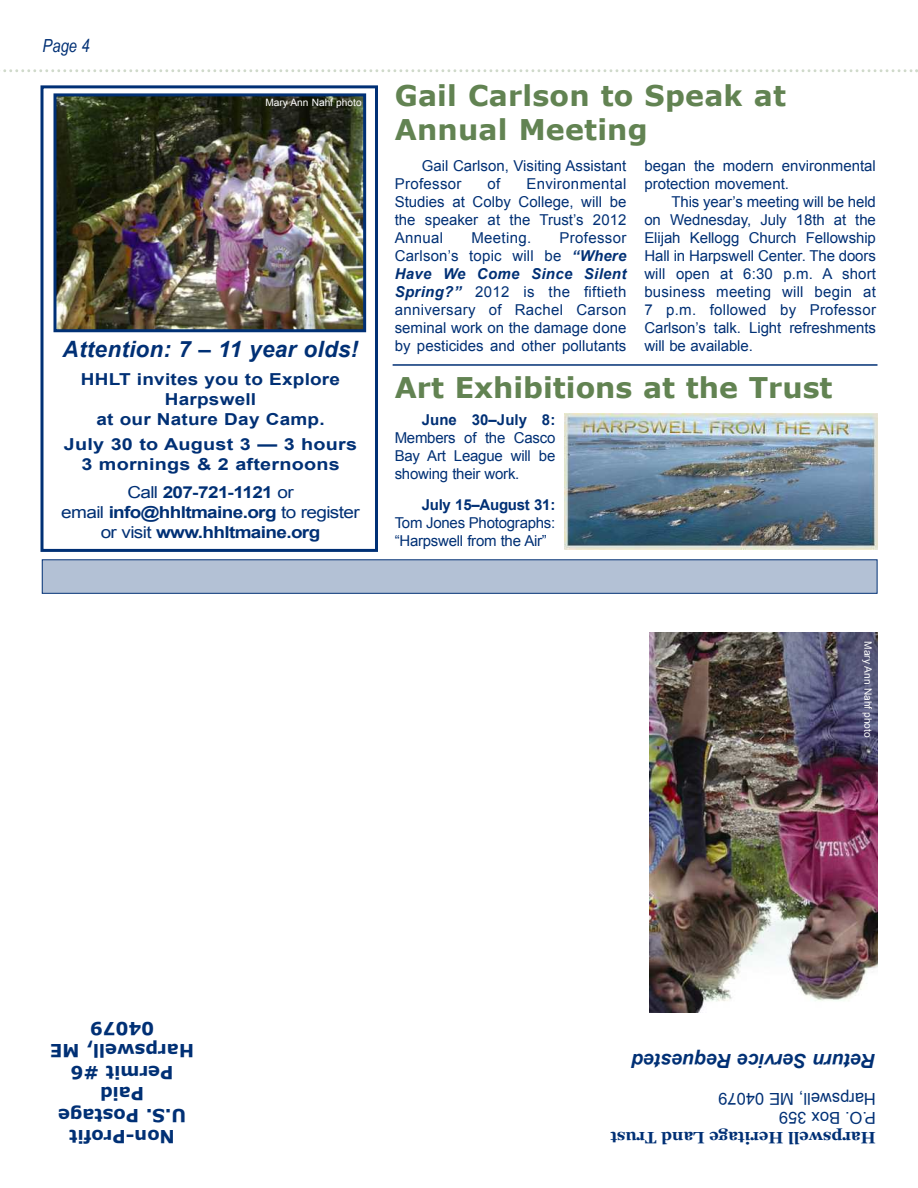
<style>
.page{position:relative;width:918px;height:1188px;background:#fff}
.page>*{position:absolute;margin:0;border:0;box-sizing:border-box;transform-origin:0 0}
.t1{font:700 28.5px/34.2px "Verdana";letter-spacing:.005em;color:#628352}
.t2{font:italic 700 22.5px "Arial";letter-spacing:.01em;color:#003075}
.t3{font:italic 700 19.5px "Arial";color:#003075}
.t4{font:700 18px/21.6px "Verdana";color:#003075;text-align:center}
.t5{font:italic 18px "Arial Narrow";color:#003075}
.t6{font:700 16.5px/19.8px "Arial";letter-spacing:-.035em;color:#003075;text-align:center;scale:1.15 1}
.t7{font:700 16.5px/19.8px "Arial";letter-spacing:.01em;color:#003075;text-align:center;scale:1.15 1}
.t8{font:700 16.5px/19.8px "Arial";letter-spacing:.01em;color:#003075;text-align:center;scale:1.2 1}
.t9{font:16.5px/19.8px "Arial";color:#003075}
.t10{font:700 16.5px "Georgia";color:#003075}
.t11{font:15px/18px "Arial";color:#003075;text-align:justify}
.t12{font:700 15px "Arial";letter-spacing:-.015em;color:#003075}
.t13{font:700 15px "Arial";letter-spacing:.005em;color:#003075}
.t14{font:15px "Arial";letter-spacing:.02em;color:#003075}
.t15{font:10.2px "Arial";color:#fff}
.s1{font-weight:400}
.s2{font-weight:700;font-style:italic}
</style>
<div class="page">
<div style="left:43px;top:560px;width:834px;height:33px;background:#b3c1d5"></div>
<div style="left:42px;top:559px;width:836px;height:35px;border:1px solid #003075"></div>
<img style="left:650px;top:632px;width:227px;height:381px">
<svg style="left:3px;top:69px;width:915px;height:3px"></svg>
<div style="left:40px;top:85px;width:338px;height:467px;border:3px solid #003075"></div>
<img style="left:57px;top:97px;width:305px;height:231px">
<div style="left:53px;top:93px;width:313px;height:239px;border:3px solid #003075"></div>
<hr style="left:393px;top:364px;width:485px;height:2px;background:#003075">
<img style="left:564px;top:414px;width:314px;height:135px">
<p class="t5" style="left:43px;top:35px;width:49px">Page 4</p>
<p class="t15" style="left:265px;top:97px;width:98px">Mary Ann Nahf photo</p>
<h2 class="t2" style="left:63px;top:337px;width:297px">Attention: 7 – 11 year olds!</h2>
<p class="t7" style="left:81px;top:370px;width:227px">HHLT invites you to Explore<br>Harpswell<br>at our Nature Day Camp.</p>
<p class="t8" style="left:64px;top:435px;width:246px">July 30 to August 3 — 3 hours<br>3 mornings &amp; 2 afternoons</p>
<p class="t6" style="left:61px;top:483px;width:261px"><span class="s1">Call</span> 207-721-1121 <span class="s1">or<br>email</span> info@hhltmaine.org <span class="s1">to register or visit</span> www.hhltmaine.org</p>
<h1 class="t1" style="left:395px;top:78px;width:393px">Gail Carlson to Speak at<br>Annual Meeting</h1>
<p class="t11" style="left:395px;top:157px;width:233px;text-indent:27px">Gail Carlson, Visiting Assistant<br>Professor</p>
<p class="t11" style="left:644px;top:157px;width:233px">began the modern environmental protection movement.</p>
<p class="t11" style="left:644px;top:193px;width:233px;text-indent:27px">This year’s meeting will be held on Wednesday, July 18th at the Elijah Kellogg Church Fellowship Hall in Harpswell Center. The doors will open at 6:30 p.m. A short business meeting will begin at 7 p.m. followed by Professor Carlson’s talk. Light refreshments will be available.</p>
<h1 class="t1" style="left:395px;top:369px;width:439px">Art Exhibitions at the Trust</h1>
<p class="t11" style="left:488px;top:175px;width:14px">of</p>
<p class="t11" style="left:395px;top:175px;width:233px;text-indent:132px">Environmental Studies at Colby College, will be the speaker at the Trust’s 2012<br>Annual</p>
<p class="t11" style="left:395px;top:229px;width:233px;text-indent:165px">Professor Carlson’s topic will be <span class="s2">“Where Have We Come Since Silent Spring?”</span> 2012 is the fiftieth anniversary of Rachel Carson seminal work on the damage done by pesticides and other pollutants</p>
<p class="t14" style="left:471px;top:230px;width:61px">Meeting.</p>
<p class="t13" style="left:422px;top:411px;width:135px">June 30–July 8:</p>
<p class="t11" style="left:395px;top:429px;width:162px">Members of the Casco Bay Art League will be showing their work.</p>
<p class="t12" style="left:422px;top:496px;width:135px">July 15–August 31:</p>
<p class="t11" style="left:395px;top:514px;width:162px">Tom Jones Photographs: “Harpswell from the Air”</p>
<p class="t15" style="left:874px;top:641px;width:98px;rotate:90deg">Mary Ann Nahf photo</p>
<p class="t4" style="left:194px;top:1148px;width:145px;rotate:-180deg">N o n P- or tif<br>U S. . P o ats g e<br>P a di<br>P e mr ti # 6<br>H a pr ws e ,ll M E<br>04079</p>
<h3 class="t3" style="left:876px;top:1071px;width:245px;rotate:-180deg">R u t e nr S ec i v r e R qe u de t se</h3>
<p class="t9" style="left:876px;top:1128px;width:159px;rotate:-180deg">O. P B. xo 953<br>H wsp r a M, l l e E 97040</p>
<p class="t10" style="left:876px;top:1147px;width:267px;rotate:-180deg">H pra ws l l e H ega t i re L na d T ur t s</p>
</div>
